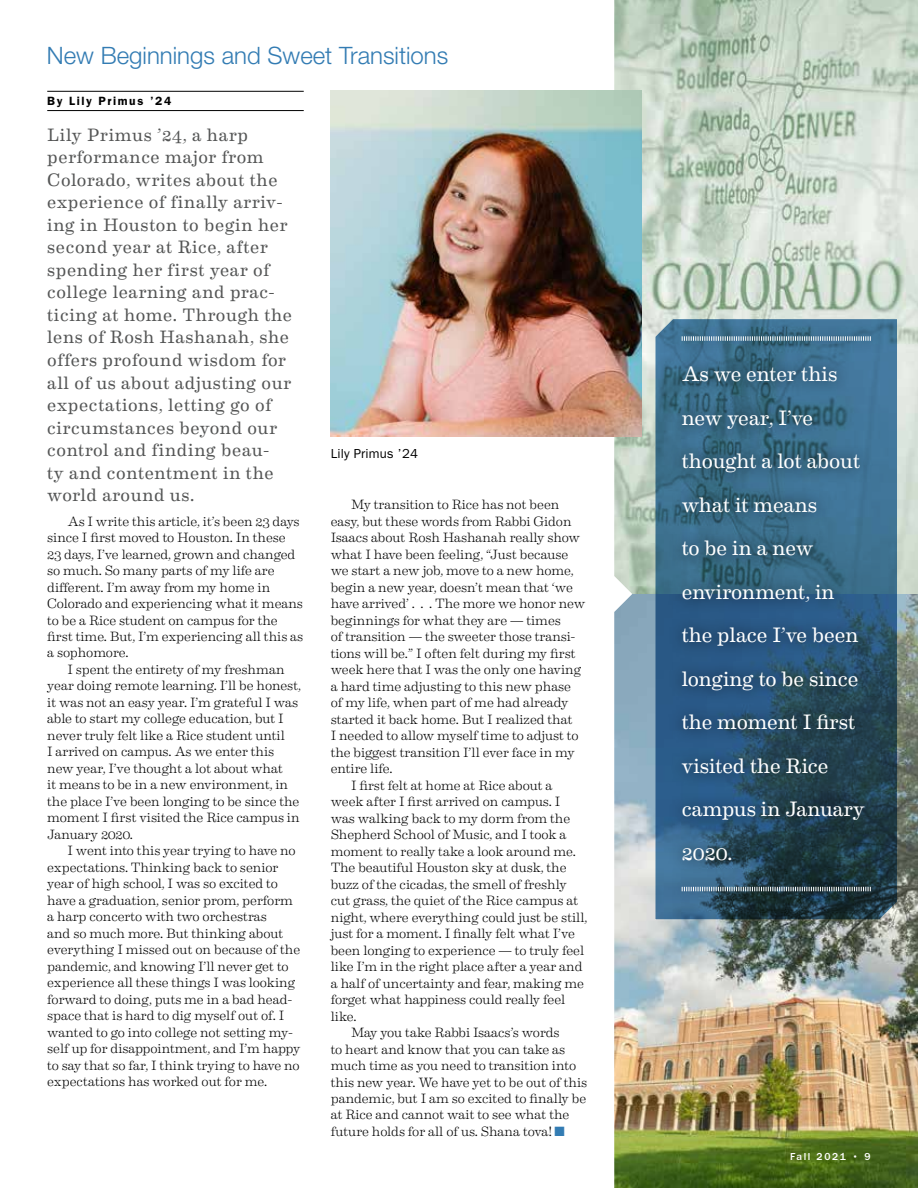
<style>
.page{position:relative;width:918px;height:1188px;background:#fff}
.page>*{position:absolute;margin:0;border:0;box-sizing:border-box;transform-origin:0 0}
.t1{font:300 24px "Helvetica Neue LT Std";color:#337cb3}
.t2{font:21px/43.5px "Eames Century Modern";letter-spacing:-.005em;color:#fff}
.t3{font:18px/22.5px "Eames Century Modern";letter-spacing:.03em;color:#545555}
.t4{font:300 13.5px/16.5px "Eames Century Modern";letter-spacing:-.01em;color:#000}
.t5{font:13.2px "ITC Franklin Gothic Std";letter-spacing:.01em;color:#000}
.t6{font:600 12px "ITC Franklin Gothic Std";letter-spacing:.13em;color:#000}
.t7{font:500 10.5px "ITC Franklin Gothic Std";letter-spacing:.15em;color:#fff}
.s1{color:#337cb3}
</style>
<div class="page">
<img style="left:614px;top:0;width:304px;height:1188px">
<svg style="left:653px;top:316px;width:246px;height:605px;background:#4b7086"></svg>
<div style="left:668px;top:321px;width:216px;height:585px;background:#000;opacity:.75"></div>
<svg style="left:682px;top:887px;width:189px;height:4px"></svg>
<svg style="left:682px;top:336px;width:189px;height:5px"></svg>
<hr style="left:47px;top:110px;width:257px;height:1px;background:#000">
<hr style="left:47px;top:91px;width:257px;height:1px;background:#000">
<img style="left:331px;top:91px;width:310px;height:346px">
<h2 class="t1" style="left:47px;top:40px;width:403px">New Beginnings and Sweet Transitions</h2>
<p class="t6" style="left:47px;top:94px;width:125px">By Lily Primus ’24</p>
<p class="t3" style="left:47px;top:122px;width:246px">Lily Primus ’24, a harp performance major from<br>Colorado, writes about the experience of finally arriv&shy;ing in Houston to begin her second year at Rice, after spending her first year of college learning and prac&shy;ticing at home. Through the lens of Rosh Hashanah, she offers profound wisdom for all of us about adjusting our expectations, letting go of circumstances beyond our control and finding beau-<br>ty and contentment in the world around us.</p>
<p class="t4" style="left:47px;top:512px;width:257px;text-indent:20px">As I write this article, it’s been 23 days since I frst moved to Houston. In these 23 days, I’ve learned, grown and changed so much. So many parts of my life are diferent. I’m away from my home in Colorado and experiencing what it means to be a Rice student on campus for the frst time. But, I’m experiencing all this as a sophomore.</p>
<p class="t4" style="left:47px;top:660px;width:255px;text-indent:20px">I spent the entirety of my freshman year doing remote learning. I’ll be honest, it was not an easy year. I’m grateful I was able to start my college education, but I never truly felt like a Rice student until<br>I arrived on campus. As we enter this new year, I’ve thought a lot about what<br>it means to be in a new environment, in the place I’ve been longing to be since the moment I frst visited the Rice campus in January 2020.</p>
<p class="t4" style="left:47px;top:842px;width:255px;text-indent:20px">I went into this year trying to have no expectations. Thinking back to senior year of high school, I was so excited to have a graduation, senior prom, perform a harp concerto with two orchestras<br>and so much more. But thinking about everything I missed out on because of the pandemic, and knowing I’ll never get to experience all these things I was looking forward to doing, puts me in a bad head&shy;space that is hard to dig myself out of. I wanted to go into college not seting my&shy;self up for disappointment, and I’m happy to say that so far, I think trying to have no expectations has worked out for me.</p>
<p class="t5" style="left:331px;top:446px;width:89px">Lily Primus ’24</p>
<p class="t4" style="left:331px;top:495px;width:256px;text-indent:20px">My transition to Rice has not been easy, but these words from Rabbi Gidon Isaacs about Rosh Hashanah really show what I have been feeling, “Just because we start a new job, move to a new home, begin a new year, doesn’t mean that ‘we have arrived’ . . . The more we honor new beginnings for what they are — times<br>of transition — the sweeter those transi&shy;tions will be.” I ofen felt during my frst week here that I was the only one having a hard time adjusting to this new phase of my life, when part of me had already started it back home. But I realized that<br>I needed to allow myself time to adjust to the biggest transition I’ll ever face in my entire life.</p>
<p class="t4" style="left:331px;top:776px;width:258px;text-indent:20px">I frst felt at home at Rice about a week afer I frst arrived on campus. I was walking back to my dorm from the Shepherd School of Music, and I took a moment to really take a look around me.<br>The beautiful Houston sky at dusk, the buzz of the cicadas, the smell of freshly cut grass, the quiet of the Rice campus at night, where everything could just be still, just for a moment. I fnally felt what I’ve been longing to experience — to truly feel like I’m in the right place afer a year and a half of uncertainty and fear, making me forget what happiness could really feel like.</p>
<p class="t4" style="left:331px;top:1023px;width:258px;text-indent:20px">May you take Rabbi Isaacs’s words<br>to heart and know that you can take as much time as you need to transition into this new year. We have yet to be out of this pandemic, but I am so excited to fnally be at Rice and cannot wait to see what the future holds for all of us. Shana tova! <span class="s1">■</span></p>
<p class="t2" style="left:682px;top:351px;width:185px">As we enter this new year, I’ve thought a lot about what it means<br>to be in a new environment, in the place I’ve been longing to be since the moment I frst visited the Rice campus in January<br>2020.</p>
<p class="t7" style="left:790px;top:1151px;width:82px">Fall 2021 • 9</p>
</div>
